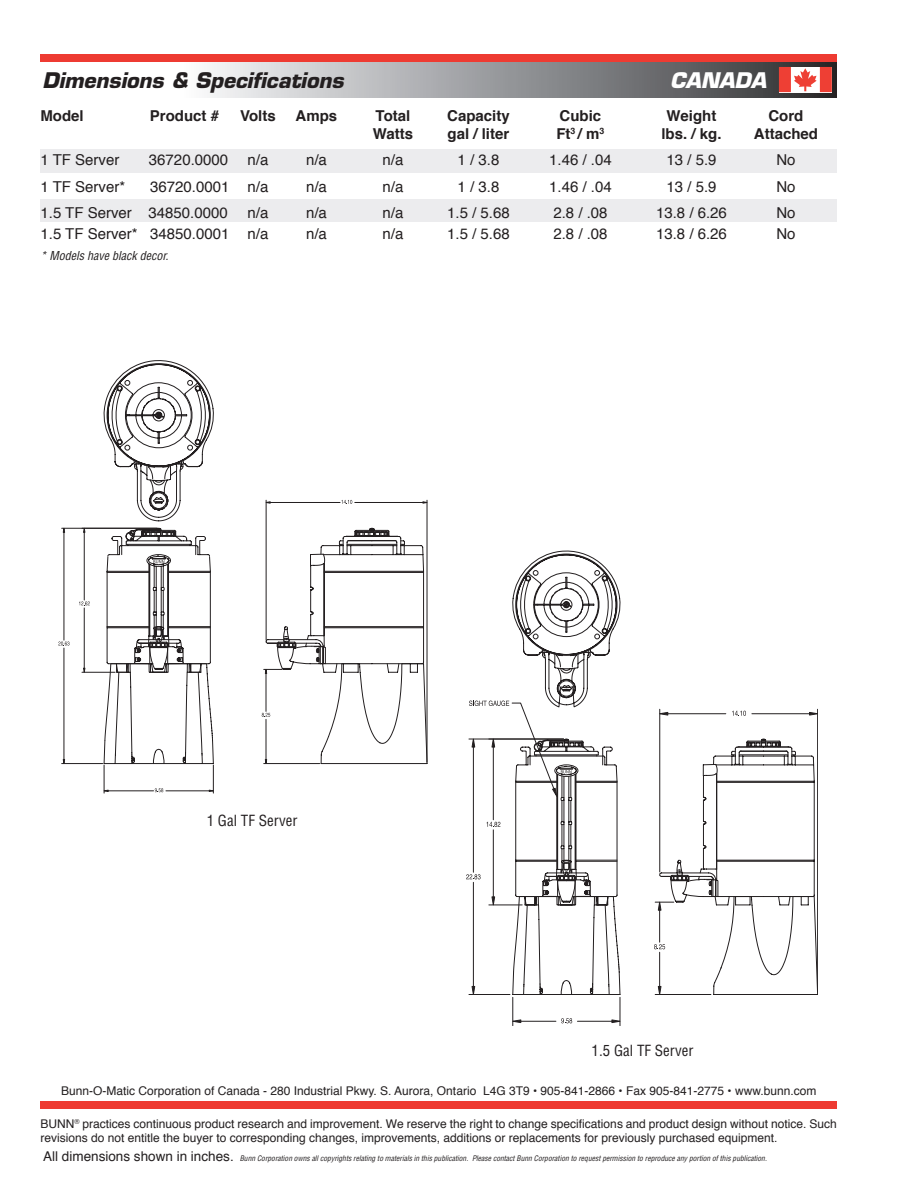
<style>
.page{position:relative;width:918px;height:1188px;background:#fff}
.page>*{position:absolute;margin:0;border:0;box-sizing:border-box;transform-origin:0 0}
.t1{font:italic 700 21px "Eurostile";color:#231f20}
.t2{font:italic 700 21px "Eurostile";color:#fff}
.t3{font:15px "Helvetica";color:#231f20}
.t4{font:700 15px "Helvetica";color:#231f20}
.t5{font:condensed 15px "Helvetica";color:#231f20}
.t6{font:12px/14.4px "Helvetica";color:#231f20}
.t7{font:italic condensed 12px "Helvetica";color:#231f20}
.t8{font:italic condensed 7.5px "Helvetica";color:#231f20}
.s1{font-style:normal;font-stretch:normal;font-size:13.5px}
</style>
<div class="page">
<svg style="left:209px;top:62px;width:628px;height:35px;background:#96979a"></svg>
<div style="left:40px;top:54px;width:797px;height:8px;background:#ee3b32"></div>
<div style="left:40px;top:1102px;width:797px;height:7px;background:#ee3b32"></div>
<svg style="left:779px;top:67px;width:53px;height:25px"></svg>
<div style="left:40px;top:149px;width:797px;height:24px;background:#ececee"></div>
<div style="left:40px;top:199px;width:797px;height:22px;background:#ececee"></div>
<hr style="left:82px;top:672px;width:33px;height:1px;background:#231f20">
<hr style="left:84px;top:608px;width:1px;height:60px;background:#231f20">
<hr style="left:84px;top:532px;width:1px;height:68px;background:#231f20">
<svg style="left:83px;top:667px;width:3px;height:6px"></svg>
<svg style="left:83px;top:527px;width:3px;height:6px"></svg>
<svg style="left:79px;top:601px;width:11px;height:5px"></svg>
<hr style="left:62px;top:528px;width:95px;height:1px;background:#231f20">
<hr style="left:62px;top:763px;width:41px;height:1px;background:#231f20">
<hr style="left:64px;top:532px;width:1px;height:108px;background:#231f20">
<hr style="left:64px;top:648px;width:1px;height:111px;background:#231f20">
<svg style="left:62px;top:527px;width:3px;height:6px"></svg>
<svg style="left:62px;top:759px;width:3px;height:6px"></svg>
<svg style="left:58px;top:642px;width:12px;height:4px"></svg>
<hr style="left:427px;top:500px;width:1px;height:262px;background:#231f20">
<hr style="left:108px;top:790px;width:46px;height:1px;background:#231f20">
<svg style="left:103px;top:765px;width:6px;height:28px"></svg>
<svg style="left:103px;top:530px;width:324px;height:234px"></svg>
<svg style="left:104px;top:647px;width:40px;height:94px"></svg>
<svg style="left:103px;top:360px;width:111px;height:287px"></svg>
<svg style="left:144px;top:481px;width:181px;height:312px"></svg>
<svg style="left:168px;top:464px;width:6px;height:2px"></svg>
<hr style="left:489px;top:905px;width:33px;height:1px;background:#231f20">
<hr style="left:493px;top:830px;width:1px;height:67px;background:#231f20">
<svg style="left:491px;top:896px;width:4px;height:10px"></svg>
<hr style="left:469px;top:994px;width:41px;height:1px;background:#231f20">
<hr style="left:473px;top:882px;width:1px;height:104px;background:#231f20">
<svg style="left:471px;top:986px;width:4px;height:8px"></svg>
<hr style="left:521px;top:1021px;width:35px;height:1px;background:#231f20">
<hr style="left:577px;top:1021px;width:35px;height:1px;background:#231f20">
<svg style="left:512px;top:997px;width:9px;height:29px"></svg>
<svg style="left:611px;top:997px;width:10px;height:29px"></svg>
<svg style="left:561px;top:1018px;width:11px;height:6px"></svg>
<svg style="left:718px;top:708px;width:100px;height:287px"></svg>
<svg style="left:512px;top:551px;width:206px;height:444px"></svg>
<svg style="left:466px;top:652px;width:250px;height:229px"></svg>
<h1 class="t1" style="left:42px;top:67px;width:303px">Dimensions &amp; Specifications</h1>
<h1 class="t2" style="left:670px;top:67px;width:98px">CANADA</h1>
<p class="t4" style="left:40px;top:106px;width:45px">Model</p>
<p class="t4" style="left:150px;top:106px;width:71px">Product #</p>
<p class="t4" style="left:240px;top:106px;width:37px">Volts</p>
<p class="t4" style="left:296px;top:106px;width:43px">Amps</p>
<p class="t4" style="left:376px;top:106px;width:36px">Total</p>
<p class="t4" style="left:447px;top:106px;width:64px">Capacity</p>
<p class="t4" style="left:560px;top:106px;width:43px">Cubic</p>
<p class="t4" style="left:667px;top:106px;width:51px">Weight</p>
<p class="t4" style="left:769px;top:106px;width:36px">Cord</p>
<p class="t4" style="left:373px;top:124px;width:42px">Watts</p>
<p class="t4" style="left:448px;top:124px;width:63px">gal / liter</p>
<p class="t4" style="left:556px;top:124px;width:50px">Ft<sup>3</sup> / m<sup>3</sup></p>
<p class="t4" style="left:661px;top:124px;width:62px">lbs. / kg.</p>
<p class="t4" style="left:754px;top:124px;width:66px">Attached</p>
<p class="t3" style="left:40px;top:150px;width:80px">1 TF Server</p>
<p class="t3" style="left:149px;top:150px;width:81px">36720.0000</p>
<p class="t3" style="left:248px;top:150px;width:22px">n/a</p>
<p class="t3" style="left:306px;top:150px;width:22px">n/a</p>
<p class="t3" style="left:383px;top:150px;width:22px">n/a</p>
<p class="t3" style="left:458px;top:150px;width:43px">1 / 3.8</p>
<p class="t3" style="left:549px;top:150px;width:64px">1.46 / .04</p>
<p class="t3" style="left:666px;top:150px;width:52px">13 / 5.9</p>
<p class="t3" style="left:776px;top:150px;width:21px">No</p>
<p class="t3" style="left:40px;top:177px;width:86px">1 TF Server *</p>
<p class="t3" style="left:150px;top:177px;width:120px">36720.0001 n/a</p>
<p class="t3" style="left:306px;top:177px;width:22px">n/a</p>
<p class="t3" style="left:383px;top:177px;width:22px">n/a</p>
<p class="t3" style="left:458px;top:177px;width:43px">1 / 3.8</p>
<p class="t3" style="left:549px;top:177px;width:64px">1.46 / .04</p>
<p class="t3" style="left:666px;top:177px;width:52px">13 / 5.9</p>
<p class="t3" style="left:776px;top:177px;width:21px">No</p>
<p class="t3" style="left:40px;top:203px;width:189px">1.5 TF Server 34850.0000</p>
<p class="t3" style="left:248px;top:203px;width:22px">n/a</p>
<p class="t3" style="left:306px;top:203px;width:22px">n/a</p>
<p class="t3" style="left:383px;top:203px;width:22px">n/a</p>
<p class="t3" style="left:447px;top:203px;width:64px">1.5 / 5.68</p>
<p class="t3" style="left:553px;top:203px;width:56px">2.8 / .08</p>
<p class="t3" style="left:656px;top:203px;width:72px">13.8 / 6.26</p>
<p class="t3" style="left:776px;top:203px;width:21px">No</p>
<p class="t3" style="left:40px;top:224px;width:229px">1.5 TF Server* 34850.0001 n/a</p>
<p class="t3" style="left:306px;top:224px;width:22px">n/a</p>
<p class="t3" style="left:383px;top:224px;width:22px">n/a</p>
<p class="t3" style="left:447px;top:224px;width:64px">1.5 / 5.68</p>
<p class="t3" style="left:553px;top:224px;width:56px">2.8 / .08</p>
<p class="t3" style="left:656px;top:224px;width:72px">13.8 / 6.26</p>
<p class="t3" style="left:776px;top:224px;width:21px">No</p>
<p class="t7" style="left:40px;top:248px;width:130px">* Models have black decor.</p>
<p class="t5" style="left:207px;top:812px;width:92px">1 Gal TF Server</p>
<p class="t5" style="left:592px;top:1041px;width:103px">1.5 Gal TF Server</p>
<p class="t6" style="left:61px;top:1084px;width:757px">Bunn-O-Matic Corporation of Canada - 280 Industrial Pkwy. S. Aurora, Ontario L4G 3T9 • 905-841-2866 • Fax 905-841-2775 • www.bunn.com</p>
<p class="t6" style="left:40px;top:1117px;width:798px">BUNN<sup>®</sup> practices continuous product research and improvement. We reserve the right to change specifications and product design without notice. Such revisions do not entitle the buyer to corresponding changes, improvements, additions or replacements for previously purchased equipment.</p>
<p class="t8" style="left:43px;top:1154px;width:725px"><span class="s1">All dimensions shown in inches.</span> Bunn Corporation owns all copyrights relating to materials in this publication. Please contact Bunn Corporation to request permission to reproduce any portion of this publication.</p>
</div>
